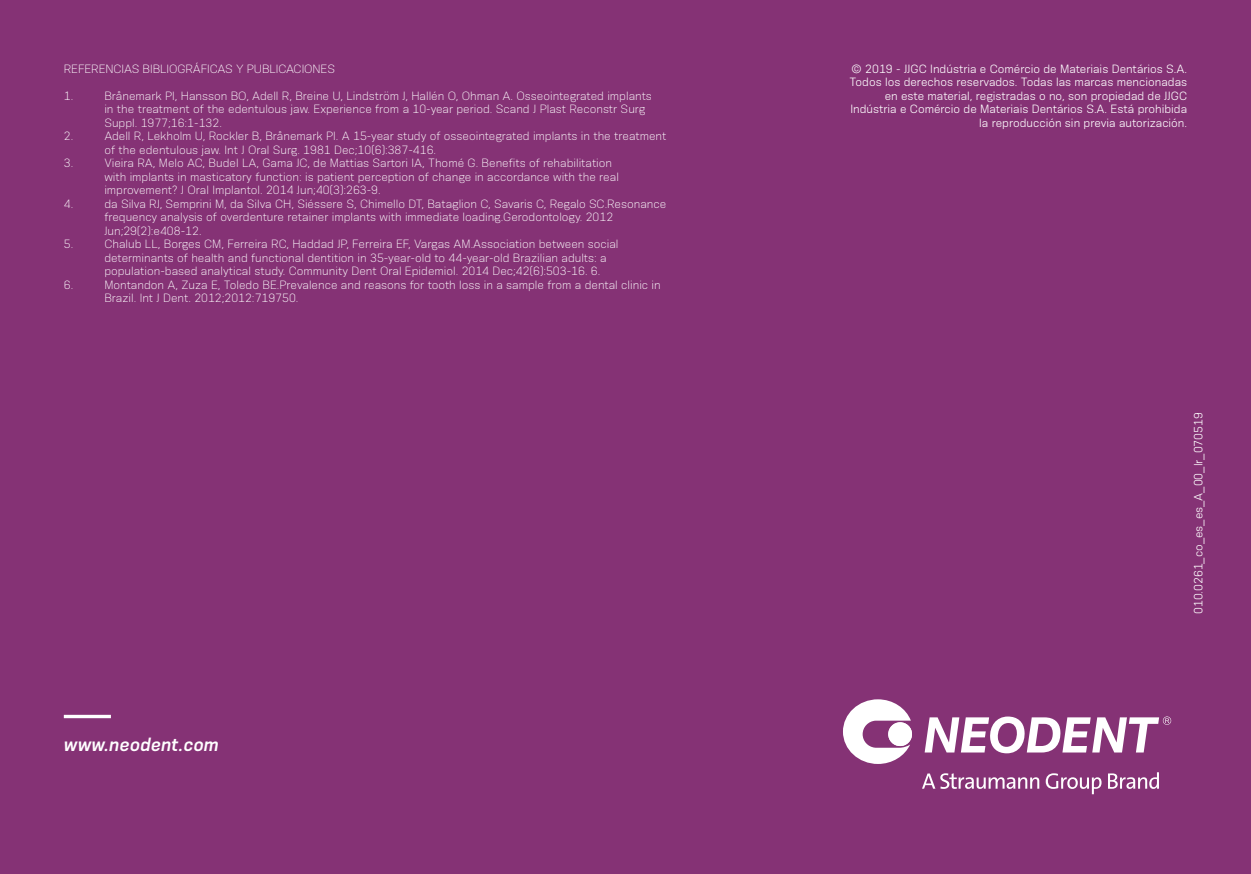
<style>
.page{position:relative;width:1251px;height:874px;background:#fff}
.page>*{position:absolute;margin:0;border:0;box-sizing:border-box;transform-origin:0 0}
.t1{font:italic 600 18px "Konsens";letter-spacing:.02em;color:#fff}
.t2{font:300 11.25px/13.5px "Konsens";color:#fff}
.t3{font:11.25px/13.5px "Konsens";color:#fff;text-align:right}
</style>
<div class="page">
<div style="left:0;top:0;width:1250px;height:874px;background:#853275"></div>
<hr style="left:64px;top:715px;width:47px;height:3px;background:#fff">
<svg style="left:922px;top:773px;width:117px;height:16px"></svg>
<svg style="left:1045px;top:773px;width:56px;height:21px"></svg>
<svg style="left:1108px;top:772px;width:50px;height:17px"></svg>
<svg style="left:843px;top:699px;width:67px;height:65px"></svg>
<div style="left:888px;top:722px;width:23px;height:24px;background:#fff;border-radius:12px"></div>
<svg style="left:924px;top:716px;width:246px;height:37px"></svg>
<p class="t2" style="left:64px;top:62px;width:273px">REFERENCIAS BIBLIOGRÁFICAS Y PUBLICACIONES</p>
<p class="t2" style="left:64px;top:89px;width:11px">1.</p>
<p class="t2" style="left:104px;top:89px;width:549px">Brånemark PI, Hansson BO, Adell R, Breine U, Lindström J, Hallén O, Ohman A. Osseointegrated implants in the treatment of the edentulous jaw. Experience from a 10-year period. Scand J Plast Reconstr Surg<br>Suppl. 1977;16:1-132.</p>
<p class="t2" style="left:64px;top:129px;width:11px">2.</p>
<p class="t2" style="left:104px;top:129px;width:563px">Adell R, Lekholm U, Rockler B, Brånemark PI. A 15-year study of osseointegrated implants in the treatment of the edentulous jaw. Int J Oral Surg. 1981 Dec;10(6):387-416.</p>
<p class="t2" style="left:64px;top:156px;width:11px">3.</p>
<p class="t2" style="left:104px;top:156px;width:516px">Vieira RA, Melo AC, Budel LA, Gama JC, de Mattias Sartori IA, Thomé G. Benefits of rehabilitation with implants in masticatory function: is patient perception of change in accordance with the real improvement? J Oral Implantol. 2014 Jun;40(3):263-9.</p>
<p class="t2" style="left:64px;top:197px;width:11px">4.</p>
<p class="t2" style="left:104px;top:197px;width:563px">da Silva RJ, Semprini M, da Silva CH, Siéssere S, Chimello DT, Bataglion C, Savaris C, Regalo SC.Resonance frequency analysis of overdenture retainer implants with immediate loading.Gerodontology. 2012<br>Jun;29(2):e408-12.</p>
<p class="t2" style="left:64px;top:237px;width:11px">5.</p>
<p class="t2" style="left:104px;top:237px;width:515px">Chalub LL, Borges CM, Ferreira RC, Haddad JP, Ferreira EF, Vargas AM.Association between social determinants of health and functional dentition in 35-year-old to 44-year-old Brazilian adults: a population-based analytical study. Community Dent Oral Epidemiol. 2014 Dec;42(6):503-16. 6.</p>
<p class="t2" style="left:64px;top:278px;width:11px">6.</p>
<p class="t2" style="left:104px;top:278px;width:558px">Montandon A, Zuza E, Toledo BE.Prevalence and reasons for tooth loss in a sample from a dental clinic in<br>Brazil. Int J Dent. 2012;2012:719750.</p>
<h1 class="t1" style="left:64px;top:732px;width:156px">www.neodent.com</h1>
<p class="t3" style="left:849px;top:62px;width:339px">© 2019 - JJGC Indústria e Comércio de Materiais Dentários S.A.<br>Todos los derechos reservados. Todas las marcas mencionadas en este material, registradas o no, son propiedad de JJGC Indústria e Comércio de Materiais Dentários S.A. Está prohibida la reproducción sin previa autorización.</p>
<p class="t3" style="left:1190px;top:614px;width:203px;rotate:-90deg">010.0261_co_es_es_A_00_lr_070519</p>
</div>
